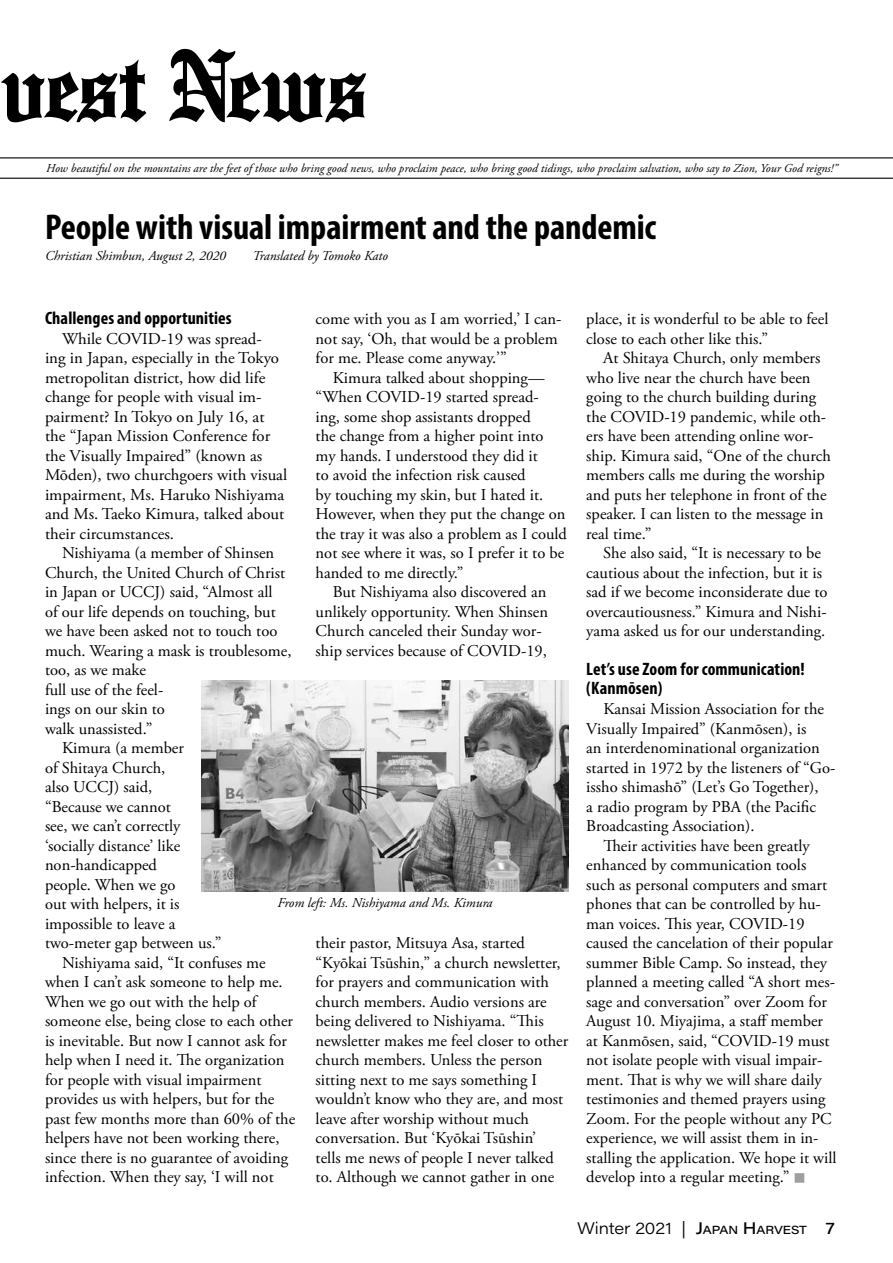
<style>
.page{position:relative;width:893px;height:1263px;background:#fff}
.page>*{position:absolute;margin:0;border:0;box-sizing:border-box;transform-origin:0 0}
.t1{font:700 condensed 36px "Myriad Pro";letter-spacing:-.005em;color:#000}
.t2{font:700 condensed 18px/18.9px "Myriad Pro";letter-spacing:.005em;color:#000}
.t3{font:16.5px/19.5px "Adobe Garamond Pro";color:#000}
.t4{font:300 16.5px "Acumin Pro Wide";letter-spacing:-.005em;color:#000}
.t5{font:italic 13.5px "Adobe Garamond Pro";color:#000}
.t6{font:italic 12px "Adobe Garamond Pro";color:#000}
.s1{color:#9f9f9f}
.s2{font-weight:500}
.s3{font-weight:500;font-size:11.55px}
</style>
<div class="page">
<hr style="left:0;top:157px;width:893px;height:1px;background:#000">
<hr style="left:0;top:178px;width:893px;height:1px;background:#000">
<img style="left:202px;top:680px;width:366px;height:211px">
<svg style="left:1px;top:48px;width:365px;height:75px"></svg>
<p class="t6" style="left:46px;top:161px;width:793px">How beautiful on the mountains are the feet of those who bring good news, who proclaim peace, who bring good tidings, who proclaim salvation, who say to Zion, Your God reigns!”</p>
<h1 class="t1" style="left:45px;top:205px;width:613px">People with visual impairment and the pandemic</h1>
<p class="t5" style="left:45px;top:247px;width:183px">Christian Shimbun, August 2, 2020</p>
<p class="t5" style="left:252px;top:247px;width:137px">Translated by Tomoko Kato</p>
<p class="t2" style="left:45px;top:308px;width:188px">Challenges and opportunities</p>
<p class="t3" style="left:45px;top:329px;width:244px;text-indent:17px">While COVID-19 was spread-<br>ing in Japan, especially in the Tokyo metropolitan district, how did life change for people with visual im&shy;pairment? In Tokyo on July 16, at the “Japan Mission Conference for the Visually Impaired” (known as<br>Mōden), two churchgoers with visual impairment, Ms. Haruko Nishiyama and Ms. Taeko Kimura, talked about their circumstances.</p>
<p class="t3" style="left:62px;top:544px;width:214px">Nishiyama (a member of Shinsen</p>
<p class="t3" style="left:45px;top:563px;width:242px">Church, the United Church of Christ</p>
<p class="t3" style="left:45px;top:583px;width:229px">in Japan or UCCJ) said, “Almost all</p>
<p class="t3" style="left:45px;top:602px;width:232px">of our life depends on touching, but</p>
<p class="t3" style="left:45px;top:622px;width:234px">we have been asked not to touch too</p>
<p class="t3" style="left:45px;top:641px;width:248px">much. Wearing a mask is troublesome,</p>
<p class="t3" style="left:45px;top:661px;width:103px">too, as we make</p>
<p class="t3" style="left:45px;top:680px;width:120px">full use of the feel-</p>
<p class="t3" style="left:45px;top:700px;width:121px">ings on our skin to</p>
<p class="t3" style="left:45px;top:719px;width:109px">walk unassisted.”</p>
<p class="t3" style="left:62px;top:739px;width:123px">Kimura (a member</p>
<p class="t3" style="left:45px;top:758px;width:122px">of Shitaya Church,</p>
<p class="t3" style="left:45px;top:778px;width:109px">also UCCJ) said,</p>
<p class="t3" style="left:45px;top:797px;width:127px">“Because we cannot</p>
<p class="t3" style="left:45px;top:817px;width:137px">see, we can’t correctly</p>
<p class="t3" style="left:45px;top:836px;width:137px">‘socially distance’ like</p>
<p class="t3" style="left:45px;top:856px;width:114px">non-handicapped</p>
<p class="t3" style="left:45px;top:875px;width:132px">people. When we go</p>
<p class="t3" style="left:45px;top:895px;width:136px">out with helpers, it is</p>
<p class="t3" style="left:45px;top:914px;width:132px">impossible to leave a</p>
<p class="t3" style="left:45px;top:934px;width:178px">two-meter gap between us.”</p>
<p class="t3" style="left:62px;top:953px;width:205px">Nishiyama said, “It confuses me</p>
<p class="t3" style="left:45px;top:973px;width:239px">when I can’t ask someone to help me.</p>
<p class="t3" style="left:45px;top:992px;width:213px">When we go out with the help of</p>
<p class="t3" style="left:45px;top:1012px;width:250px">someone else, being close to each other</p>
<p class="t3" style="left:45px;top:1031px;width:244px">is inevitable. But now I cannot ask for</p>
<p class="t3" style="left:45px;top:1051px;width:241px">help when I need it. The organization</p>
<p class="t3" style="left:45px;top:1070px;width:218px">for people with visual impairment</p>
<p class="t3" style="left:45px;top:1090px;width:231px">provides us with helpers, but for the</p>
<p class="t3" style="left:45px;top:1109px;width:252px">past few months more than 60% of the</p>
<p class="t3" style="left:45px;top:1129px;width:236px">helpers have not been working there,</p>
<p class="t3" style="left:45px;top:1148px;width:245px">since there is no guarantee of avoiding</p>
<p class="t3" style="left:45px;top:1168px;width:230px">infection. When they say, ‘I will not</p>
<p class="t3" style="left:316px;top:310px;width:247px">come with you as I am worried,’ I can&shy;not say, ‘Oh, that would be a problem for me. Please come anyway.’”</p>
<p class="t3" style="left:316px;top:368px;width:253px;text-indent:17px">Kimura talked about shopping— “When COVID-19 started spread&shy;ing, some shop assistants dropped<br>the change from a higher point into my hands. I understood they did it<br>to avoid the infection risk caused<br>by touching my skin, but I hated it.<br>However, when they put the change on the tray it was also a problem as I could not see where it was, so I prefer it to be handed to me directly.”</p>
<p class="t3" style="left:316px;top:583px;width:234px;text-indent:17px">But Nishiyama also discovered an unlikely opportunity. When Shinsen Church canceled their Sunday wor&shy;ship services because of COVID-19,</p>
<p class="t5" style="left:278px;top:895px;width:217px">From left: Ms. Nishiyama and Ms. Kimura</p>
<p class="t3" style="left:316px;top:934px;width:254px">their pastor, Mitsuya Asa, started “Kyōkai Tsūshin,” a church newsletter, for prayers and communication with church members. Audio versions are being delivered to Nishiyama. “This newsletter makes me feel closer to other church members. Unless the person sitting next to me says something I wouldn’t know who they are, and most leave after worship without much conversation. But ‘Kyōkai Tsūshin’<br>tells me news of people I never talked to. Although we cannot gather in one</p>
<p class="t3" style="left:586px;top:310px;width:244px">place, it is wonderful to be able to feel close to each other like this.”</p>
<p class="t3" style="left:586px;top:349px;width:246px;text-indent:17px">At Shitaya Church, only members who live near the church have been going to the church building during the COVID-19 pandemic, while oth&shy;ers have been attending online wor&shy;ship. Kimura said, “One of the church members calls me during the worship and puts her telephone in front of the speaker. I can listen to the message in real time.”</p>
<p class="t3" style="left:586px;top:544px;width:243px;text-indent:17px">She also said, “It is necessary to be cautious about the infection, but it is sad if we become inconsiderate due to overcautiousness.” Kimura and Nishi&shy;yama asked us for our understanding.</p>
<p class="t2" style="left:586px;top:659px;width:220px">Let’s use Zoom for communication! (Kanmōsen)</p>
<p class="t3" style="left:603px;top:700px;width:222px">Kansai Mission Association for the</p>
<p class="t3" style="left:586px;top:719px;width:222px">Visually Impaired” (Kanmōsen), is</p>
<p class="t3" style="left:586px;top:739px;width:235px">an interdenominational organization</p>
<p class="t3" style="left:586px;top:758px;width:251px">started in 1972 by the listeners of “Go-</p>
<p class="t3" style="left:586px;top:778px;width:234px">issho shimashō” (Let’s Go Together),</p>
<p class="t3" style="left:586px;top:797px;width:231px">a radio program by PBA (the Pacific</p>
<p class="t3" style="left:586px;top:817px;width:170px">Broadcasting Association).</p>
<p class="t3" style="left:603px;top:836px;width:208px">Their activities have been greatly</p>
<p class="t3" style="left:586px;top:856px;width:222px">enhanced by communication tools</p>
<p class="t3" style="left:586px;top:875px;width:242px">such as personal computers and smart</p>
<p class="t3" style="left:586px;top:895px;width:236px">phones that can be controlled by hu-</p>
<p class="t3" style="left:586px;top:914px;width:220px">man voices. This year, COVID-19</p>
<p class="t3" style="left:586px;top:934px;width:248px">caused the cancelation of their popular</p>
<p class="t3" style="left:586px;top:953px;width:242px">summer Bible Camp. So instead, they</p>
<p class="t3" style="left:586px;top:973px;width:250px">planned a meeting called “A short mes-</p>
<p class="t3" style="left:586px;top:992px;width:242px">sage and conversation” over Zoom for</p>
<p class="t3" style="left:586px;top:1012px;width:238px">August 10. Miyajima, a staff member</p>
<p class="t3" style="left:586px;top:1031px;width:245px">at Kanmōsen, said, “COVID-19 must</p>
<p class="t3" style="left:586px;top:1051px;width:238px">not isolate people with visual impair-</p>
<p class="t3" style="left:586px;top:1070px;width:237px">ment. That is why we will share daily</p>
<p class="t3" style="left:586px;top:1090px;width:241px">testimonies and themed prayers using</p>
<p class="t3" style="left:586px;top:1109px;width:247px">Zoom. For the people without any PC</p>
<p class="t3" style="left:586px;top:1129px;width:234px">experience, we will assist them in in-</p>
<p class="t3" style="left:586px;top:1148px;width:252px">stalling the application. We hope it will</p>
<p class="t3" style="left:586px;top:1168px;width:221px">develop into a regular meeting.” <span class="s1">■</span></p>
<p class="t4" style="left:577px;top:1216px;width:259px">Winter 2021 | <span class="s2">J</span><span class="s3">APAN</span> <span class="s2">H</span><span class="s3">ARVEST</span> <span class="s2">7</span></p>
</div>
